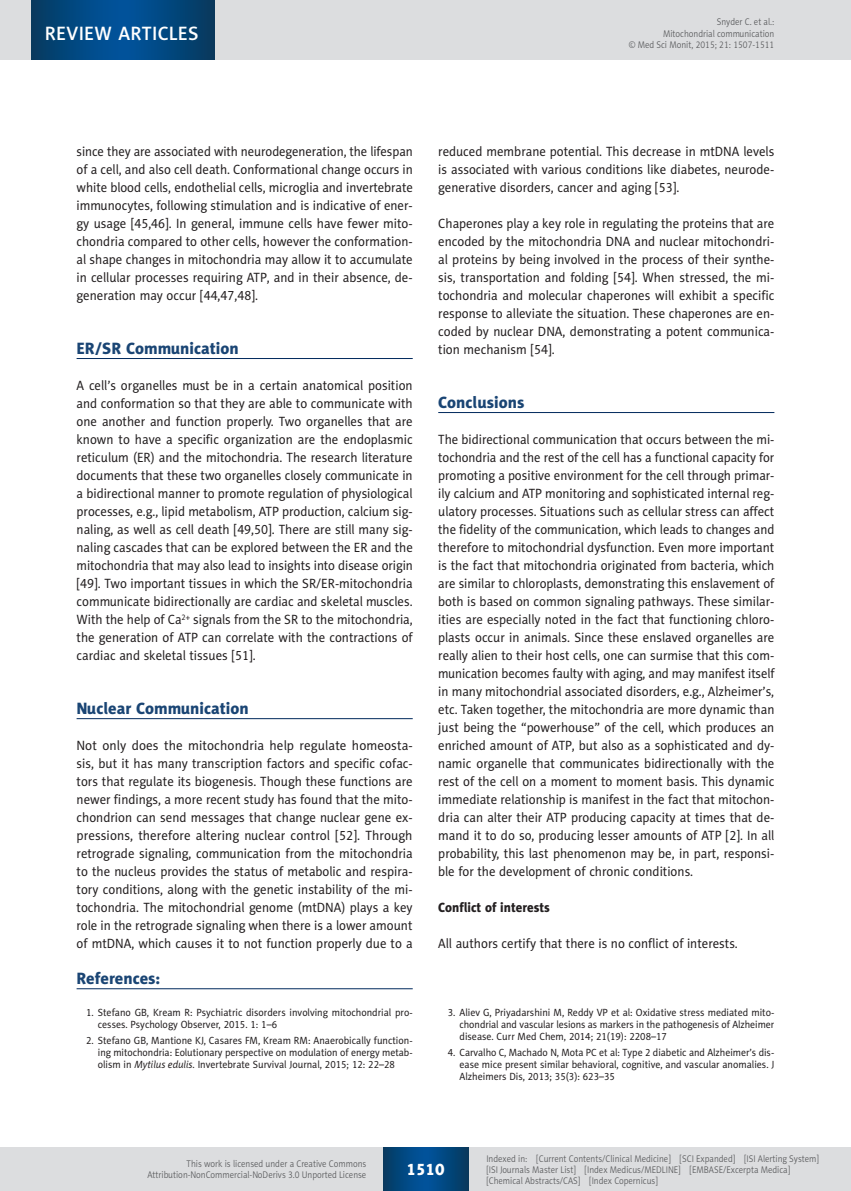
<style>
.page{position:relative;width:851px;height:1191px;background:#fff}
.page>*{position:absolute;margin:0;border:0;box-sizing:border-box;transform-origin:0 0}
.t1{font:19.5px "Naomi Sans EFN Medium";letter-spacing:.015em;color:#fff}
.MSM_Headline_1{font:16.5px "Naomi Sans EFN Heavy";color:#1a4574}
.MSM_Referencje_Tytul{font:16.5px "Naomi Sans EFN Heavy";color:#1a4574}
.t2{font:16.5px "Naomi Sans EFN Heavy";color:#fff}
.MSM_Body{font:13.5px/18px "Naomi Sans EFN";color:#231f20;text-align:justify;scale:.95 1}
.MSM_Body-2{font:13.5px/18px "Naomi Sans EFN";color:#231f20;text-align:justify}
.MSM_Body-3{font:13.5px/18px "Naomi Sans EFN";color:#231f20;text-align:justify;scale:.94 1}
.MSM_Headline_2{font:13.5px "Naomi Sans EFN Heavy";color:#231f20;scale:.95 1}
.MSM_Referencje_punkt{font:10.5px/12px "Naomi Sans EFN";color:#231f20;text-align:justify;scale:.95 1}
.MSM_Referencje_punkt-2{font:10.5px/12px "Naomi Sans EFN";color:#231f20;text-align:justify;scale:.94 1}
.t3{font:9.75px/11.2px "Naomi Sans EFN Light";color:#57585a;text-align:right;scale:.9 1}
.s1{font-style:italic}
</style>
<div class="page">
<hr style="left:77px;top:358px;width:335px;height:1px;background:#00295c">
<hr style="left:77px;top:718px;width:335px;height:1px;background:#00295c">
<hr style="left:438px;top:412px;width:336px;height:1px;background:#00295c">
<hr style="left:77px;top:988px;width:335px;height:1px;background:#00295c">
<div style="left:0;top:1148px;width:850px;height:43px;background:#dcdddf"></div>
<svg style="left:383px;top:1147px;width:85px;height:43px;background:#02477e"></svg>
<div style="left:0;top:0;width:850px;height:60px;background:#dcdddf"></div>
<hr style="left:850px;top:0;width:1px;height:60px;background:#dcdddf">
<svg style="left:32px;top:0;width:183px;height:60px;background:#02477e"></svg>
<h1 class="t1" style="left:45px;top:22px;width:155px">REVIEW ARTICLES</h1>
<p class="t3" style="left:628px;top:16px;width:163px">Snyder C. et al.:<br>Mitochondrial communication<br>© Med Sci Monit, 2015; 21: 1507-1511</p>
<p class="MSM_Body-3" style="left:77px;top:142px;width:359px">since they are associated with neurodegeneration, the lifespan of a cell, and also cell death. Conformational change occurs in white blood cells, endothelial cells, microglia and invertebrate immunocytes, following stimulation and is indicative of ener&shy;gy usage [45,46]. In general, immune cells have fewer mito&shy;chondria compared to other cells, however the conformation&shy;al shape changes in mitochondria may allow it to accumulate in cellular processes requiring ATP, and in their absence, de&shy;generation may occur [44,47,48].</p>
<p class="MSM_Headline_1" style="left:77px;top:338px;width:164px">ER/SR Communication</p>
<p class="MSM_Body" style="left:77px;top:376px;width:355px">A cell’s organelles must be in a certain anatomical position and conformation so that they are able to communicate with one another and function properly. Two organelles that are known to have a specific organization are the endoplasmic reticulum (ER) and the mitochondria. The research literature documents that these two organelles closely communicate in a bidirectional manner to promote regulation of physiological processes, e.g., lipid metabolism, ATP production, calcium sig&shy;naling, as well as cell death [49,50]. There are still many sig&shy;naling cascades that can be explored between the ER and the mitochondria that may also lead to insights into disease origin [49]. Two important tissues in which the SR/ER-mitochondria communicate bidirectionally are cardiac and skeletal muscles.<br>With the help of Ca<sup>2+</sup> signals from the SR to the mitochondria, the generation of ATP can correlate with the contractions of cardiac and skeletal tissues [51].</p>
<p class="MSM_Headline_1" style="left:77px;top:698px;width:174px">Nuclear Communication</p>
<p class="MSM_Body-2" style="left:77px;top:736px;width:337px">Not only does the mitochondria help regulate homeosta&shy;sis, but it has many transcription factors and specific cofac&shy;tors that regulate its biogenesis. Though these functions are newer findings, a more recent study has found that the mito&shy;chondrion can send messages that change nuclear gene ex&shy;pressions, therefore altering nuclear control [52]. Through retrograde signaling, communication from the mitochondria to the nucleus provides the status of metabolic and respira&shy;tory conditions, along with the genetic instability of the mi&shy;tochondria. The mitochondrial genome (mtDNA) plays a key role in the retrograde signaling when there is a lower amount of mtDNA, which causes it to not function properly due to a</p>
<p class="MSM_Referencje_Tytul" style="left:77px;top:968px;width:85px">References:</p>
<p class="MSM_Referencje_punkt" style="left:98px;top:1006px;width:333px;text-indent:-12px">1. Stefano GB, Kream R: Psychiatric disorders involving mitochondrial pro&shy;cesses. Psychology Observer, 2015. 1: 1–6</p>
<p class="MSM_Referencje_punkt" style="left:98px;top:1035px;width:333px;text-indent:-12px">2. Stefano GB, Mantione KJ, Casares FM, Kream RM: Anaerobically function&shy;ing mitochondria: Eolutionary perspective on modulation of energy metab&shy;olism in <span class="s1">Mytilus edulis</span>. Invertebrate Survival Journal, 2015; 12: 22–28</p>
<p class="MSM_Body" style="left:438px;top:142px;width:355px">reduced membrane potential. This decrease in mtDNA levels is associated with various conditions like diabetes, neurode&shy;generative disorders, cancer and aging [53].</p>
<p class="MSM_Body" style="left:438px;top:214px;width:355px">Chaperones play a key role in regulating the proteins that are encoded by the mitochondria DNA and nuclear mitochondri&shy;al proteins by being involved in the process of their synthe&shy;sis, transportation and folding [54]. When stressed, the mi&shy;tochondria and molecular chaperones will exhibit a specific response to alleviate the situation. These chaperones are en&shy;coded by nuclear DNA, demonstrating a potent communica&shy;tion mechanism [54].</p>
<p class="MSM_Headline_1" style="left:438px;top:392px;width:88px">Conclusions</p>
<p class="MSM_Body" style="left:438px;top:430px;width:355px">The bidirectional communication that occurs between the mi&shy;tochondria and the rest of the cell has a functional capacity for promoting a positive environment for the cell through primar&shy;ily calcium and ATP monitoring and sophisticated internal reg&shy;ulatory processes. Situations such as cellular stress can affect the fidelity of the communication, which leads to changes and therefore to mitochondrial dysfunction. Even more important is the fact that mitochondria originated from bacteria, which are similar to chloroplasts, demonstrating this enslavement of both is based on common signaling pathways. These similar&shy;ities are especially noted in the fact that functioning chloro&shy;plasts occur in animals. Since these enslaved organelles are really alien to their host cells, one can surmise that this com&shy;munication becomes faulty with aging, and may manifest itself in many mitochondrial associated disorders, e.g., Alzheimer’s, etc. Taken together, the mitochondria are more dynamic than just being the “powerhouse” of the cell, which produces an enriched amount of ATP, but also as a sophisticated and dy&shy;namic organelle that communicates bidirectionally with the rest of the cell on a moment to moment basis. This dynamic immediate relationship is manifest in the fact that mitochon&shy;dria can alter their ATP producing capacity at times that de&shy;mand it to do so, producing lesser amounts of ATP [2]. In all probability, this last phenomenon may be, in part, responsi&shy;ble for the development of chronic conditions.</p>
<p class="MSM_Headline_2" style="left:438px;top:899px;width:119px">Conflict of interests</p>
<p class="MSM_Body" style="left:438px;top:934px;width:317px">All authors certify that there is no conflict of interests.</p>
<p class="MSM_Referencje_punkt" style="left:459px;top:1006px;width:333px;text-indent:-12px">3. Aliev G, Priyadarshini M, Reddy VP et al: Oxidative stress mediated mito&shy;chondrial and vascular lesions as markers in the pathogenesis of Alzheimer disease. Curr Med Chem, 2014; 21(19): 2208–17</p>
<p class="MSM_Referencje_punkt-2" style="left:459px;top:1047px;width:336px;text-indent:-12px">4. Carvalho C, Machado N, Mota PC et al: Type 2 diabetic and Alzheimer’s dis&shy;ease mice present similar behavioral, cognitive, and vascular anomalies. J Alzheimers Dis, 2013; 35(3): 623–35</p>
<p class="t3" style="left:147px;top:1158px;width:245px">This work is licensed under a Creative Commons<br>Attribution-NonCommercial-NoDerivs 3.0 Unported License</p>
<p class="t2" style="left:406px;top:1159px;width:40px">1510</p>
<p class="t3" style="left:486px;top:1152px;width:371px;text-align:left">Indexed in: [Current Contents/Clinical Medicine] [SCI Expanded] [ISI Alerting System] [ISI Journals Master List] [Index Medicus/MEDLINE] [EMBASE/Excerpta Medica] [Chemical Abstracts/CAS] [Index Copernicus]</p>
</div>
